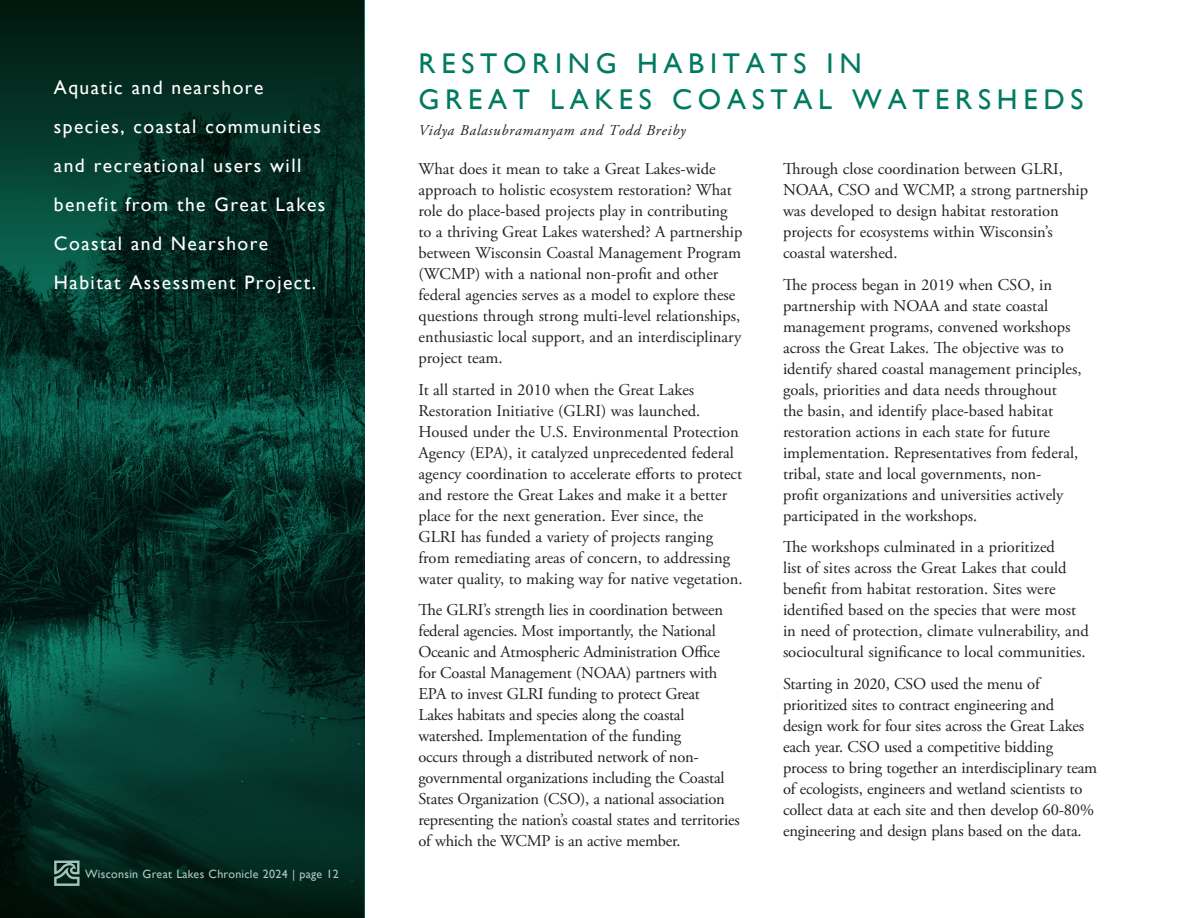
<style>
.page{position:relative;width:1188px;height:918px;background:#fff}
.page>*{position:absolute;margin:0;border:0;box-sizing:border-box;transform-origin:0 0}
.t1{font:28.5px/36px "Gill Sans";letter-spacing:.2em;color:#007a60}
.t2{font:19.5px/39px "Gill Sans";letter-spacing:.075em;color:#fff}
.t3{font:16.5px/21px "Adobe Garamond Pro";color:#231f20}
.t4{font:italic 15px "Adobe Garamond Pro";letter-spacing:.05em;color:#231f20}
.t5{font:12px "Gill Sans";letter-spacing:.025em;color:#accbc1}
</style>
<div class="page">
<img style="left:0;top:382px;width:364px;height:383px">
<svg style="left:0;top:765px;width:364px;height:153px;background:#03271e"></svg>
<svg style="left:0;top:0;width:364px;height:382px;background:#032e23"></svg>
<svg style="left:54px;top:861px;width:26px;height:25px"></svg>
<p class="t2" style="left:54px;top:68px;width:273px">Aquatic and nearshore species, coastal communities and recreational users will benefit from the Great Lakes<br>Coastal and Nearshore<br>Habitat Assessment Project.</p>
<p class="t5" style="left:85px;top:867px;width:255px">Wisconsin Great Lakes Chronicle 2024 | page 12</p>
<h1 class="t1" style="left:418px;top:46px;width:666px">RESTORING HABITATS IN<br>GREAT LAKES COASTAL WATERSHEDS</h1>
<p class="t4" style="left:418px;top:121px;width:269px">Vidya Balasubramanyam and Todd Breiby</p>
<p class="t3" style="left:418px;top:159px;width:326px">What does it mean to take a Great Lakes-wide approach to holistic ecosystem restoration? What role do place-based projects play in contributing to a thriving Great Lakes watershed? A partnership between Wisconsin Coastal Management Program (WCMP) with a national non-profit and other federal agencies serves as a model to explore these questions through strong multi-level relationships, enthusiastic local support, and an interdisciplinary project team.</p>
<p class="t3" style="left:418px;top:379px;width:325px">It all started in 2010 when the Great Lakes Restoration Initiative (GLRI) was launched.<br>Housed under the U.S. Environmental Protection Agency (EPA), it catalyzed unprecedented federal agency coordination to accelerate efforts to protect and restore the Great Lakes and make it a better place for the next generation. Ever since, the GLRI has funded a variety of projects ranging from remediating areas of concern, to addressing water quality, to making way for native vegetation.</p>
<p class="t3" style="left:418px;top:600px;width:323px">The GLRI’s strength lies in coordination between federal agencies. Most importantly, the National Oceanic and Atmospheric Administration Office for Coastal Management (NOAA) partners with EPA to invest GLRI funding to protect Great<br>Lakes habitats and species along the coastal watershed. Implementation of the funding<br>occurs through a distributed network of non&shy;governmental organizations including the Coastal States Organization (CSO), a national association representing the nation’s coastal states and territories of which the WCMP is an active member.</p>
<p class="t3" style="left:783px;top:159px;width:307px">Through close coordination between GLRI, NOAA, CSO and WCMP, a strong partnership was developed to design habitat restoration projects for ecosystems within Wisconsin’s coastal watershed.</p>
<p class="t3" style="left:783px;top:274px;width:300px">The process began in 2019 when CSO, in partnership with NOAA and state coastal management programs, convened workshops across the Great Lakes. The objective was to identify shared coastal management principles, goals, priorities and data needs throughout<br>the basin, and identify place-based habitat restoration actions in each state for future implementation. Representatives from federal, tribal, state and local governments, non-<br>profit organizations and universities actively participated in the workshops.</p>
<p class="t3" style="left:783px;top:537px;width:307px">The workshops culminated in a prioritized<br>list of sites across the Great Lakes that could benefit from habitat restoration. Sites were identified based on the species that were most in need of protection, climate vulnerability, and sociocultural significance to local communities.</p>
<p class="t3" style="left:783px;top:674px;width:316px">Starting in 2020, CSO used the menu of prioritized sites to contract engineering and design work for four sites across the Great Lakes each year. CSO used a competitive bidding process to bring together an interdisciplinary team of ecologists, engineers and wetland scientists to collect data at each site and then develop 60-80% engineering and design plans based on the data.</p>
</div>
